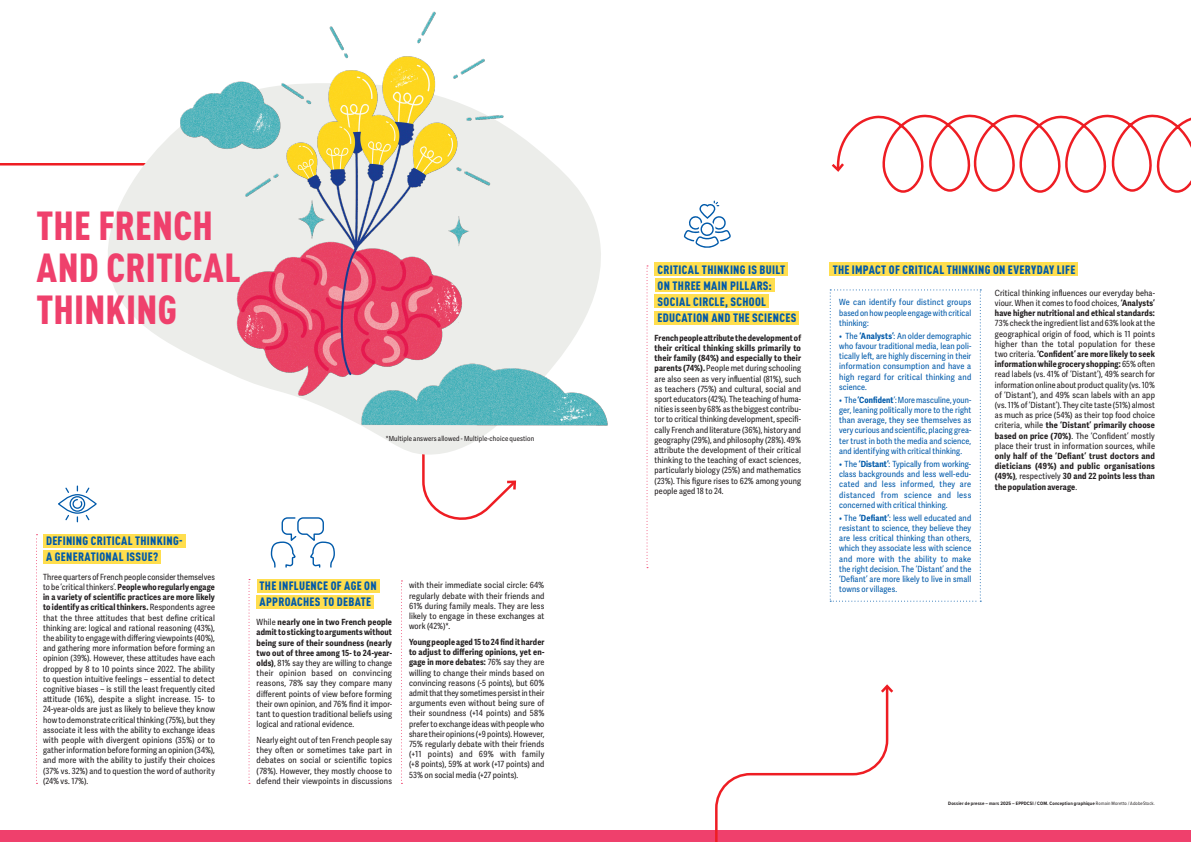
<style>
.page{position:relative;width:1191px;height:842px;background:#fff}
.page>*{position:absolute;margin:0;border:0;box-sizing:border-box;transform-origin:0 0}
.Titre1_baro{font:900 condensed 40px/42px "DIN Pro";letter-spacing:.005em;color:#ef406c}
.Titre2_Synthèse__2{font:900 condensed 12px "DIN Pro";letter-spacing:.025em;color:#015aaa}
.Standard_synthèse{font:8.5px/10.2px "Adelle Sans Cnd";letter-spacing:.015em;color:#231f20;text-align:justify}
.Standard_synthèse-2{font:8.5px/10.2px "Adelle Sans Cnd";letter-spacing:.015em;color:#015aaa;text-align:justify}
.t1{font:7px "Adelle Sans Cnd";letter-spacing:.02em;color:#231f20}
.t2{font:700 5px "Proxima Nova Cond";letter-spacing:.02em;color:#231f20}
.s1{font-weight:700}
.s2{font-weight:400}
</style>
<div class="page">
<svg style="left:504px;top:482px;width:12px;height:10px"></svg>
<div style="left:0;top:831px;width:1191px;height:11px;background:#ef406c"></div>
<svg style="left:95px;top:150px;width:62px;height:185px;fill:#ecedea"></svg>
<img style="left:157px;top:11px;width:533px;height:471px">
<div style="left:43px;top:534px;width:142px;height:13px;background:#ffde4e"></div>
<div style="left:43px;top:550px;width:118px;height:13px;background:#ffde4e"></div>
<svg style="left:58px;top:485px;width:39px;height:38px"></svg>
<svg style="left:36px;top:534px;width:1px;height:250px"></svg>
<div style="left:257px;top:579px;width:122px;height:13px;background:#ffde4e"></div>
<div style="left:257px;top:595px;width:117px;height:13px;background:#ffde4e"></div>
<svg style="left:401px;top:580px;width:1px;height:204px"></svg>
<svg style="left:248px;top:579px;width:2px;height:205px"></svg>
<svg style="left:270px;top:517px;width:65px;height:51px"></svg>
<svg style="left:714px;top:684px;width:182px;height:158px"></svg>
<svg style="left:831px;top:114px;width:360px;height:79px"></svg>
<div style="left:654px;top:263px;width:134px;height:13px;background:#ffde4e"></div>
<div style="left:654px;top:279px;width:120px;height:13px;background:#ffde4e"></div>
<div style="left:654px;top:295px;width:115px;height:13px;background:#ffde4e"></div>
<div style="left:654px;top:311px;width:145px;height:13px;background:#ffde4e"></div>
<svg style="left:646px;top:265px;width:2px;height:303px"></svg>
<svg style="left:683px;top:200px;width:48px;height:49px"></svg>
<div style="left:829px;top:263px;width:249px;height:13px;background:#ffde4e"></div>
<svg style="left:829px;top:289px;width:152px;height:313px"></svg>
<p class="Titre1_baro" style="left:36px;top:201px;width:206px">THE FRENCH<br>AND CRITICAL<br>THINKING</p>
<p class="t1" style="left:386px;top:434px;width:150px">*Multiple answers allowed - Multiple-choice question</p>
<p class="Titre2_Synthèse__2" style="left:46px;top:531px;width:138px">DEFINING CRITICAL THINKING-</p>
<p class="Titre2_Synthèse__2" style="left:46px;top:547px;width:114px">A GENERATIONAL ISSUE?</p>
<p class="Standard_synthèse" style="left:43px;top:572px;width:173px">Three quarters of French people consider themselves to be ‘critical thinkers’. <span class="s1">People who regularly engage in a variety of scientific practices are more likely to identify as critical thinkers.</span> Respondents agree that the three attitudes that best define critical thinking are: logical and rational reasoning (43%), the ability to engage with differing viewpoints (40%), and gathering more information before forming an opinion (39%). However, these attitudes have each dropped by 8 to 10 points since 2022. The ability to question intuitive feelings – essential to detect cognitive biases – is still the least frequently cited attitude (16%), despite a slight increase. 15- to 24-year-olds are just as likely to believe they know how to demonstrate critical thinking (75%), but they associate it less with the ability to exchange ideas with people with divergent opinions (35%) or to gather information before forming an opinion (34%), and more with the ability to justify their choices (37% vs. 32%) and to question the word of authority (24% vs. 17%).</p>
<p class="Titre2_Synthèse__2" style="left:259px;top:577px;width:119px">THE INFLUENCE OF AGE ON</p>
<p class="Titre2_Synthèse__2" style="left:259px;top:593px;width:113px">APPROACHES TO DEBATE</p>
<p class="Standard_synthèse" style="left:257px;top:617px;width:137px">While <span class="s1">nearly one in two French people admit to sticking to arguments without being sure of their soundness (nearly two out of three among 15- to 24-year&shy;olds)</span>, 81% say they are willing to change their opinion based on convincing reasons, 78% say they compare many different points of view before forming their own opinion, and 76% find it impor&shy;tant to question traditional beliefs using logical and rational evidence.</p>
<p class="Standard_synthèse" style="left:257px;top:735px;width:137px">Nearly eight out of ten French people say they often or sometimes take part in debates on social or scientific topics (78%). However, they mostly choose to defend their viewpoints in discussions</p>
<p class="Standard_synthèse" style="left:409px;top:580px;width:137px">with their immediate social circle: 64% regularly debate with their friends and 61% during family meals. They are less likely to engage in these exchanges at work (42%)*.</p>
<p class="Standard_synthèse" style="left:409px;top:637px;width:137px"><span class="s1">Young people aged 15 to 24 find it harder to adjust to differing opinions, yet en&shy;gage in more debates:</span> 76% say they are willing to change their minds based on convincing reasons (-5 points), but 60% admit that they sometimes persist in their arguments even without being sure of their soundness (+14 points) and 58% prefer to exchange ideas with people who share their opinions (+9 points). However, 75% regularly debate with their friends (+11 points) and 69% with family (+8 points), 59% at work (+17 points) and 53% on social media (+27 points).</p>
<p class="Titre2_Synthèse__2" style="left:657px;top:260px;width:129px">CRITICAL THINKING IS BUILT</p>
<p class="Titre2_Synthèse__2" style="left:657px;top:276px;width:116px">ON THREE MAIN PILLARS:</p>
<p class="Titre2_Synthèse__2" style="left:657px;top:292px;width:110px">SOCIAL CIRCLE, SCHOOL</p>
<p class="Titre2_Synthèse__2" style="left:657px;top:308px;width:140px">EDUCATION AND THE SCIENCES</p>
<p class="Standard_synthèse" style="left:654px;top:333px;width:148px"><span class="s1">French people attribute the development of their critical thinking skills primarily to their family (84%) and especially to their parents (74%).</span> People met during schooling are also seen as very influential (81%), such as teachers (75%) and cultural, social and sport educators (42%). The teaching of huma&shy;nities is seen by 68% as the biggest contribu&shy;tor to critical thinking development, specifi&shy;cally French and literature (36%), history and geography (29%), and philosophy (28%). 49% attribute the development of their critical thinking to the teaching of exact sciences, particularly biology (25%) and mathematics (23%). This figure rises to 62% among young people aged 18 to 24.</p>
<p class="Titre2_Synthèse__2" style="left:832px;top:260px;width:244px">THE IMPACT OF CRITICAL THINKING ON EVERYDAY LIFE</p>
<p class="Standard_synthèse-2" style="left:839px;top:298px;width:133px">We can identify four distinct groups based on how people engage with critical thinking:</p>
<p class="Standard_synthèse-2" style="left:839px;top:331px;width:134px">• The <span class="s1">‘Analysts’</span>: An older demographic who favour traditional media, lean poli&shy;tically left, are highly discerning in their information consumption and have a high regard for critical thinking and science.</p>
<p class="Standard_synthèse-2" style="left:839px;top:395px;width:134px">• The <span class="s1">‘Confident</span>’: More masculine, youn&shy;ger, leaning politically more to the right than average, they see themselves as very curious and scientific, placing grea&shy;ter trust in both the media and science, and identifying with critical thinking.</p>
<p class="Standard_synthèse-2" style="left:839px;top:459px;width:133px">• The <span class="s1">‘Distant’</span>: Typically from working&shy;class backgrounds and less well-edu&shy;cated and less informed, they are distanced from science and less concerned with critical thinking.</p>
<p class="Standard_synthèse-2" style="left:839px;top:513px;width:134px">• The <span class="s1">‘Defiant’</span>: less well educated and resistant to science, they believe they are less critical thinking than others, which they associate less with science and more with the ability to make the right decision. The ‘Distant’ and the ‘Defiant’ are more likely to live in small towns or villages.</p>
<p class="Standard_synthèse" style="left:995px;top:288px;width:162px">Critical thinking influences our everyday beha&shy;viour. When it comes to food choices, <span class="s1">‘Analysts’ have higher nutritional and ethical standards:<br></span>73% check the ingredient list and 63% look at the geographical origin of food, which is 11 points higher than the total population for these two criteria. <span class="s1">‘Confident’ are more likely to seek information while grocery shopping:</span> 65% often read labels (vs. 41% of ‘Distant’), 49% search for information online about product quality (vs. 10% of ‘Distant’), and 49% scan labels with an app (vs. 11% of ‘Distant’). They cite taste (51%) almost as much as price (54%) as their top food choice criteria, while <span class="s1">the ‘Distant’ primarily choose based on price (70%)</span>. The ‘Confident’ mostly place their trust in information sources, while <span class="s1">only half of the ‘Defiant’ trust doctors and dieticians (49%) and public organisations (49%)</span>, respectively <span class="s1">30 and 22 points less than the population average</span>.</p>
<p class="t2" style="left:948px;top:800px;width:208px">Dossier de presse – mars 2025 – EPPDCSI / COM. Conception graphique <span class="s2">Romain Moretto / AdobeStock.</span></p>
</div>
